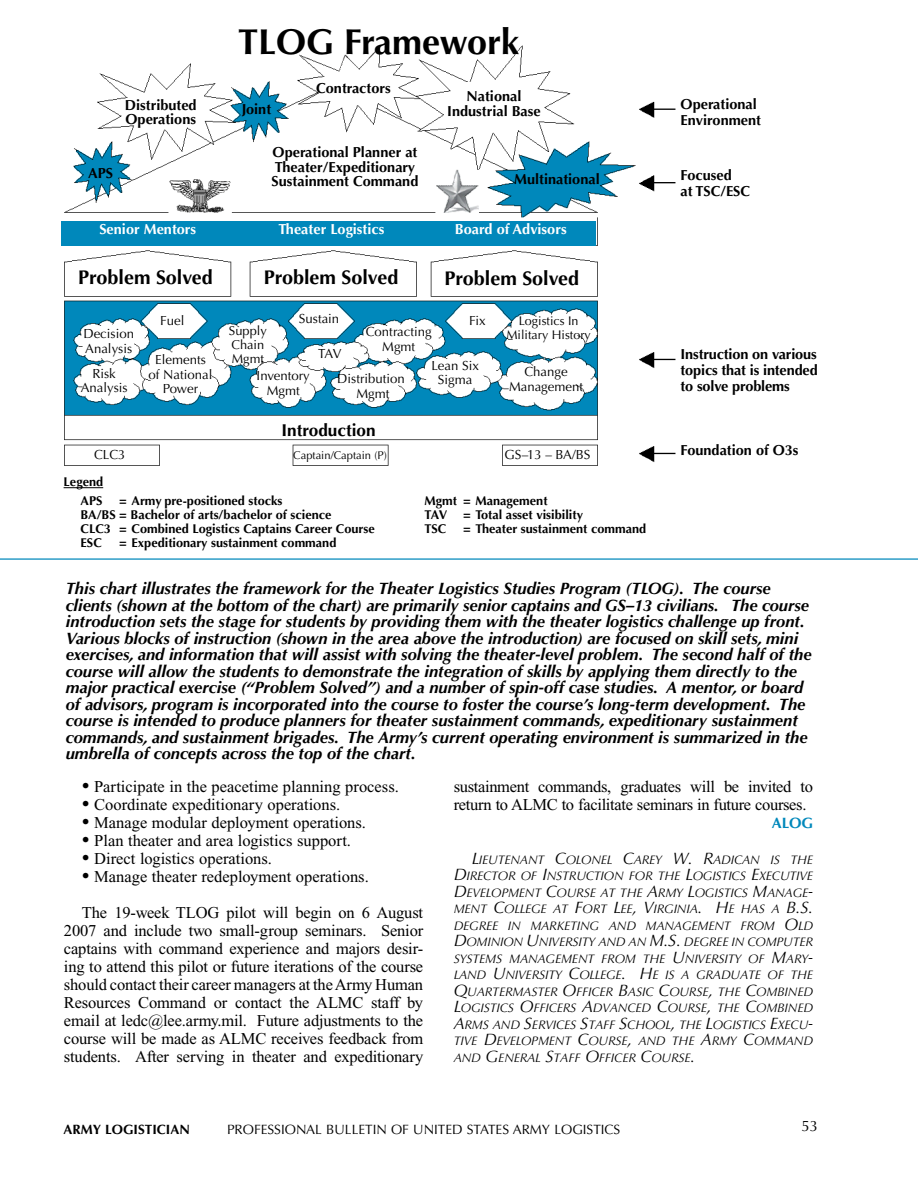
<style>
.page{position:relative;width:918px;height:1188px;background:#fff}
.page>*{position:absolute;margin:0;border:0;box-sizing:border-box;transform-origin:0 0}
.t1{font:700 36px "Optima";color:#000}
.t2{font:700 19.8px "Optima";color:#000}
.t3{font:700 17.1px "Optima";color:#000}
.t4{font:italic 700 16.5px/16.5px "Optima";color:#000}
.t5{font:16.5px/18px "Times New Roman";color:#000}
.t6{font:16.5px/18px "Times New Roman";letter-spacing:-.02em;color:#000}
.t7{font:700 15px "Optima";color:#08b}
.t8{font:15px "Optima";color:#000}
.t9{font:700 14.55px/14.5px "Optima";color:#000}
.t10{font:700 14.55px "Optima";color:#fff}
.t11{font:13.5px "Optima";color:#000}
.t12{font:700 13.5px "Optima";color:#000}
.t13{font:13.2px/14.5px "Optima";color:#000;text-align:center}
.t14{font:12.9px/13.8px "Optima";color:#000}
.t15{font:700 12.75px/14.1px "Optima";color:#000}
.t16{font:12.6px/13.8px "Optima";color:#000;text-align:center}
.t17{font:italic 12.3px/16.5px "Optima";letter-spacing:-.015em;color:#000}
.t18{font:11.25px "Optima";color:#000}
.s1{font-size:22.5px}
.s2{font-size:16.5px}
</style>
<div class="page">
<svg style="left:0;top:45px;width:918px;height:515px"></svg>
<img style="left:637px;top:93px;width:66px;height:377px">
<div style="left:61px;top:221px;width:535px;height:25px;background:#08b"></div>
<hr style="left:64px;top:487px;width:39px;height:1px;background:#000">
<p class="t9" style="left:125px;top:98px;width:73px">Distributed<br>Operations</p>
<p class="t9" style="left:88px;top:166px;width:27px">APS</p>
<h1 class="t1" style="left:238px;top:21px;width:283px">TLOG Framework</h1>
<p class="t9" style="left:242px;top:102px;width:31px">Joint</p>
<p class="t9" style="left:316px;top:81px;width:76px">Contractors</p>
<p class="t9" style="left:272px;top:145px;width:148px">Operational Planner at<br>Theater/Expeditionary<br>Sustainment Command</p>
<p class="t9" style="left:447px;top:89px;width:95px;text-align:center">National<br>Industrial Base</p>
<p class="t9" style="left:514px;top:172px;width:87px">Multinational</p>
<p class="t10" style="left:99px;top:221px;width:98px">Senior Mentors</p>
<p class="t10" style="left:278px;top:221px;width:107px">Theater Logistics</p>
<p class="t10" style="left:455px;top:220px;width:113px">Board of Advisors</p>
<p class="t2" style="left:78px;top:266px;width:136px">Problem Solved</p>
<p class="t2" style="left:264px;top:266px;width:136px">Problem Solved</p>
<p class="t2" style="left:445px;top:266px;width:136px">Problem Solved</p>
<p class="t13" style="left:83px;top:327px;width:52px;text-align:left">Decision<br>Analysis</p>
<p class="t13" style="left:81px;top:366px;width:48px">Risk<br>Analysis</p>
<p class="t13" style="left:160px;top:313px;width:26px">Fuel</p>
<p class="t13" style="left:149px;top:352px;width:65px">Elements of National<br>Power</p>
<p class="t13" style="left:299px;top:311px;width:42px">Sustain</p>
<p class="t13" style="left:469px;top:313px;width:18px">Fix</p>
<p class="t16" style="left:506px;top:314px;width:86px">Logistics In<br>Military History</p>
<p class="t14" style="left:229px;top:324px;width:39px">Supply<br>Chain<br>Mgmt</p>
<p class="t13" style="left:366px;top:325px;width:67px">Contracting<br>Mgmt</p>
<p class="t13" style="left:337px;top:341px;width:69px;line-height:25.5px;text-align:left;text-indent:-19px">TAV<br>Distribution</p>
<p class="t13" style="left:356px;top:386px;width:35px">Mgmt</p>
<p class="t13" style="left:431px;top:358px;width:49px">Lean Six<br>Sigma</p>
<p class="t13" style="left:509px;top:365px;width:76px">Change<br>Management</p>
<p class="t13" style="left:257px;top:368px;width:55px">Inventory<br>Mgmt</p>
<p class="t3" style="left:281px;top:420px;width:96px">Introduction</p>
<p class="t13" style="left:94px;top:447px;width:33px">CLC3</p>
<p class="t18" style="left:293px;top:448px;width:95px">Captain/Captain (P)</p>
<p class="t13" style="left:505px;top:447px;width:87px">GS–13 – BA/BS</p>
<p class="t15" style="left:64px;top:473px;width:41px;line-height:18.5px;text-align:right">Legend<br>APS</p>
<p class="t15" style="left:81px;top:494px;width:296px;text-indent:39px">= Army pre-positioned stocks<br>BA/BS = Bachelor of arts/bachelor of science<br>CLC3 = Combined Logistics Captains Career Course<br>ESC</p>
<p class="t15" style="left:119px;top:536px;width:219px">= Expeditionary sustainment command</p>
<p class="t15" style="left:425px;top:494px;width:125px">Mgmt = Management<br>TAV</p>
<p class="t15" style="left:463px;top:508px;width:121px">= Total asset visibility</p>
<p class="t15" style="left:425px;top:522px;width:23px">TSC</p>
<p class="t15" style="left:463px;top:522px;width:185px">= Theater sustainment command</p>
<p class="t9" style="left:681px;top:96px;width:82px;line-height:15.9px">Operational<br>Environment</p>
<p class="t9" style="left:681px;top:168px;width:71px;line-height:15.9px">Focused<br>at TSC/ESC</p>
<p class="t9" style="left:681px;top:347px;width:139px;line-height:15.9px;text-align:justify">Instruction on various topics that is intended to solve problems</p>
<p class="t9" style="left:681px;top:443px;width:119px">Foundation of O3s</p>
<p class="t4" style="left:66px;top:580px;width:747px">This chart illustrates the framework for the Theater Logistics Studies Program (TLOG). The course clients (shown at the bottom of the chart) are primarily senior captains and GS–13 civilians. The course introduction sets the stage for students by providing them with the theater logistics challenge up front.<br>Various blocks of instruction (shown in the area above the introduction) are focused on skill sets, mini exercises, and information that will assist with solving the theater-level problem. The second half of the course will allow the students to demonstrate the integration of skills by applying them directly to the major practical exercise (“Problem Solved”) and a number of spin-off case studies. A mentor, or board of advisors, program is incorporated into the course to foster the course’s long-term development. The course is intended to produce planners for theater sustainment commands, expeditionary sustainment commands, and sustainment brigades. The Army’s current operating environment is summarized in the umbrella of concepts across the top of the chart.</p>
<p class="t5" style="left:82px;top:777px;width:318px"><span class="s1">•</span> Participate in the peacetime planning process.</p>
<p class="t5" style="left:82px;top:795px;width:260px"><span class="s1">•</span> Coordinate expeditionary operations.</p>
<p class="t5" style="left:82px;top:813px;width:286px"><span class="s1">•</span> Manage modular deployment operations.</p>
<p class="t5" style="left:82px;top:831px;width:271px"><span class="s1">•</span> Plan theater and area logistics support.</p>
<p class="t5" style="left:82px;top:849px;width:192px"><span class="s1">•</span> Direct logistics operations.</p>
<p class="t5" style="left:82px;top:858px;width:343px;line-height:36px"><span class="s1">•</span> Manage theater redeployment operations.<br>The 19-week TLOG pilot will begin on 6 August</p>
<p class="t5" style="left:64px;top:921px;width:361px;text-align:justify">2007 and include two small-group seminars. Senior captains with command experience and majors desir&shy;ing to attend this pilot or future iterations of the course should contact their career managers at the Army Human Resources Command or contact the ALMC staff by email at ledc@lee.army.mil. Future adjustments to the course will be made as ALMC receives feedback from students. After serving in theater and expeditionary</p>
<p class="t6" style="left:454px;top:777px;width:361px">sustainment commands, graduates will be invited to return to ALMC to facilitate seminars in future courses.</p>
<p class="t7" style="left:772px;top:814px;width:43px">ALOG</p>
<p class="t17" style="left:454px;top:852px;width:361px;text-indent:18px"><span class="s2">L</span>IEUTENANT <span class="s2">C</span>OLONEL <span class="s2">C</span>AREY <span class="s2">W. R</span>ADICAN IS THE <span class="s2">D</span>IRECTOR OF <span class="s2">I</span>NSTRUCTION FOR THE <span class="s2">L</span>OGISTICS <span class="s2">E</span>XECUTIVE <span class="s2">D</span>EVELOPMENT <span class="s2">C</span>OURSE AT THE <span class="s2">A</span>RMY <span class="s2">L</span>OGISTICS <span class="s2">M</span>ANAGE<span class="s2">-</span>MENT <span class="s2">C</span>OLLEGE AT <span class="s2">F</span>ORT <span class="s2">L</span>EE<span class="s2">, V</span>IRGINIA<span class="s2">. H</span>E HAS A <span class="s2">B.S.<br></span>DEGREE IN MARKETING AND MANAGEMENT FROM <span class="s2">O</span>LD <span class="s2">D</span>OMINION <span class="s2">U</span>NIVERSITY AND AN <span class="s2">M.S.</span> DEGREE IN COMPUTER SYSTEMS MANAGEMENT FROM THE <span class="s2">U</span>NIVERSITY OF <span class="s2">M</span>ARY<span class="s2">-</span>LAND <span class="s2">U</span>NIVERSITY <span class="s2">C</span>OLLEGE<span class="s2">. H</span>E IS A GRADUATE OF THE <span class="s2">Q</span>UARTERMASTER <span class="s2">O</span>FFICER <span class="s2">B</span>ASIC <span class="s2">C</span>OURSE<span class="s2">,</span> THE <span class="s2">C</span>OMBINED <span class="s2">L</span>OGISTICS <span class="s2">O</span>FFICERS <span class="s2">A</span>DVANCED <span class="s2">C</span>OURSE<span class="s2">,</span> THE <span class="s2">C</span>OMBINED <span class="s2">A</span>RMS AND <span class="s2">S</span>ERVICES <span class="s2">S</span>TAFF <span class="s2">S</span>CHOOL<span class="s2">,</span> THE <span class="s2">L</span>OGISTICS <span class="s2">E</span>XECU<span class="s2">-</span>TIVE <span class="s2">D</span>EVELOPMENT <span class="s2">C</span>OURSE<span class="s2">,</span> AND THE <span class="s2">A</span>RMY <span class="s2">C</span>OMMAND AND <span class="s2">G</span>ENERAL <span class="s2">S</span>TAFF <span class="s2">O</span>FFICER <span class="s2">C</span>OURSE<span class="s2">.</span></p>
<p class="t12" style="left:63px;top:1121px;width:128px">ARMY LOGISTICIAN</p>
<p class="t11" style="left:227px;top:1121px;width:395px">PROFESSIONAL BULLETIN OF UNITED STATES ARMY LOGISTICS</p>
<p class="t8" style="left:802px;top:1117px;width:18px">53</p>
</div>
